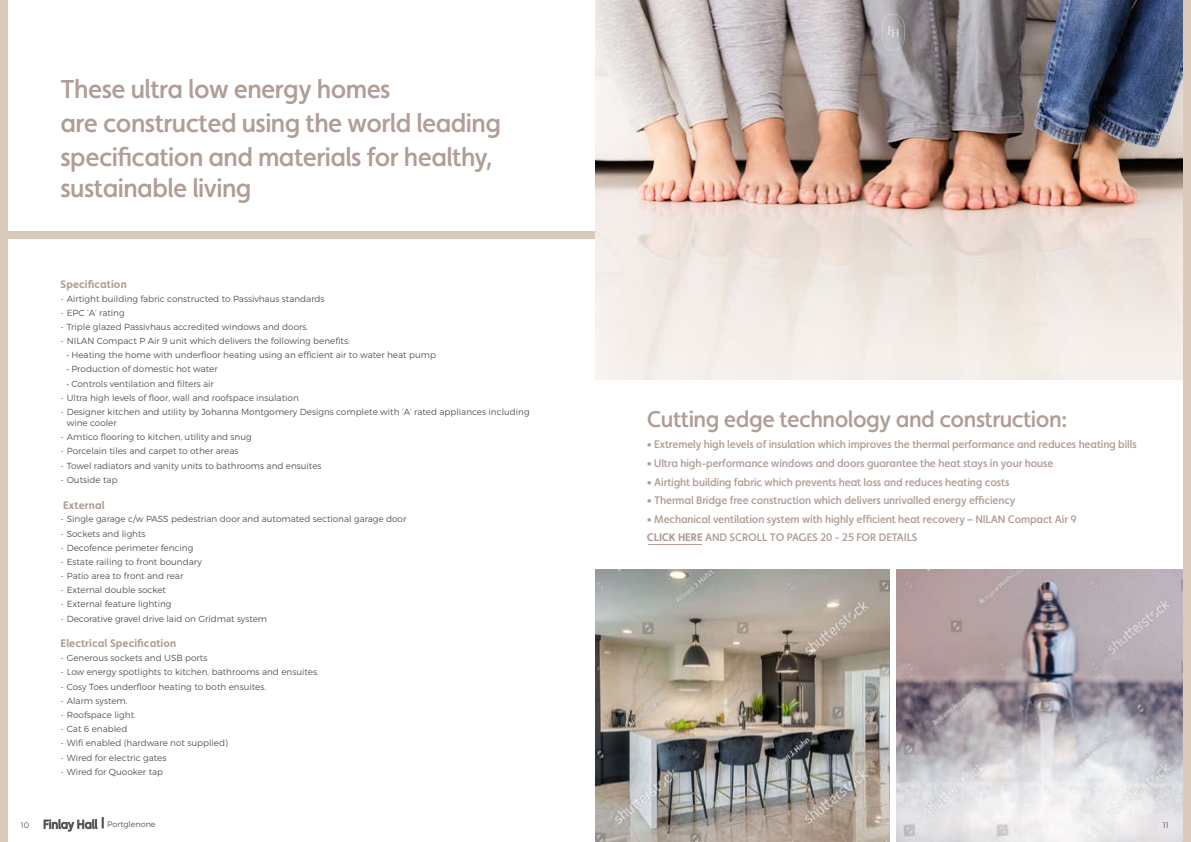
<style>
.page{position:relative;width:1191px;height:842px;background:#fff}
.page>*{position:absolute;margin:0;border:0;box-sizing:border-box;transform-origin:0 0}
.t1{font:500 26px/34px "Faricy New";letter-spacing:-.02em;color:#b09d96}
.t2{font:500 22.8px "Faricy New";letter-spacing:-.02em;color:#b09d96}
.t3{font:500 11px/18.6px "Faricy New";letter-spacing:-.01em;color:#b09d96}
.t4{font:700 11px "Faricy New";letter-spacing:.01em;color:#b09d96}
.t5{font:300 8.8px/11px "Montserrat";color:#575756}
.t6{font:300 8px "Montserrat";color:#575756}
.s1{font-weight:700}
.s2{font-family:"Faricy New";font-weight:400;font-size:12px}
</style>
<div class="page">
<div style="left:0;top:232px;width:1191px;height:7px;background:#dacabb"></div>
<img style="left:595px;top:0;width:588px;height:380px">
<img style="left:595px;top:570px;width:294px;height:272px">
<img style="left:896px;top:570px;width:287px;height:272px">
<div style="left:0;top:0;width:7px;height:842px;background:#dacabb"></div>
<div style="left:1183px;top:0;width:8px;height:842px;background:#dacabb"></div>
<svg style="left:882px;top:14px;width:22px;height:36px"></svg>
<hr style="left:648px;top:544px;width:54px;height:1px;background:#b09d96">
<h1 class="t1" style="left:60px;top:71px;width:442px">These ultra low energy homes<br>are constructed using the world leading specification and materials for healthy,</h1>
<h1 class="t1" style="left:60px;top:171px;width:193px">sustainable living</h1>
<p class="t4" style="left:60px;top:277px;width:68px">Specification</p>
<p class="t5" style="left:60px;top:293px;width:266px">- Airtight building fabric constructed to Passivhaus standards</p>
<p class="t5" style="left:60px;top:307px;width:66px">- EPC ‘A’ rating</p>
<p class="t5" style="left:60px;top:321px;width:249px">- Triple glazed Passivhaus accredited windows and doors.</p>
<p class="t5" style="left:60px;top:335px;width:291px">- NILAN Compact P Air 9 unit which delivers the following benefits:</p>
<p class="t5" style="left:67px;top:349px;width:371px">• Heating the home with underfloor heating using an efficient air to water heat pump</p>
<p class="t5" style="left:67px;top:364px;width:152px">• Production of domestic hot water</p>
<p class="t5" style="left:67px;top:378px;width:149px">• Controls ventilation and filters air</p>
<p class="t5" style="left:60px;top:392px;width:240px">- Ultra high levels of floor, wall and roofspace insulation</p>
<p class="t5" style="left:67px;top:406px;width:464px;text-indent:-6px">- Designer kitchen and utility by Johanna Montgomery Designs complete with ‘A’ rated appliances including wine cooler</p>
<p class="t5" style="left:60px;top:431px;width:193px">- Amtico flooring to kitchen, utility and snug</p>
<p class="t5" style="left:60px;top:446px;width:179px">- Porcelain tiles and carpet to other areas</p>
<p class="t5" style="left:60px;top:460px;width:262px">- Towel radiators and vanity units to bathrooms and ensuites</p>
<p class="t5" style="left:60px;top:474px;width:59px">- Outside tap</p>
<p class="t4" style="left:63px;top:498px;width:43px">External</p>
<p class="t5" style="left:60px;top:514px;width:347px">- Single garage c/w PASS pedestrian door and automated sectional garage door</p>
<p class="t5" style="left:60px;top:528px;width:87px">- Sockets and lights</p>
<p class="t5" style="left:60px;top:542px;width:134px">- Decofence perimeter fencing</p>
<p class="t5" style="left:60px;top:556px;width:143px">- Estate railing to front boundary</p>
<p class="t5" style="left:60px;top:570px;width:124px">- Patio area to front and rear</p>
<p class="t5" style="left:60px;top:584px;width:107px">- External double socket</p>
<p class="t5" style="left:60px;top:599px;width:112px">- External feature lighting</p>
<p class="t5" style="left:60px;top:613px;width:208px">- Decorative gravel drive laid on Gridmat system</p>
<p class="t4" style="left:60px;top:637px;width:117px">Electrical Specification</p>
<p class="t5" style="left:60px;top:652px;width:148px">- Generous sockets and USB ports</p>
<p class="t5" style="left:60px;top:667px;width:260px">- Low energy spotlights to kitchen, bathrooms and ensuites.</p>
<p class="t5" style="left:60px;top:681px;width:207px">- Cosy Toes underfloor heating to both ensuites.</p>
<p class="t5" style="left:60px;top:695px;width:69px">- Alarm system.</p>
<p class="t5" style="left:60px;top:709px;width:77px">- Roofspace light.</p>
<p class="t5" style="left:60px;top:723px;width:68px">- Cat 6 enabled</p>
<p class="t5" style="left:60px;top:737px;width:169px">- Wifi enabled (hardware not supplied)</p>
<p class="t5" style="left:60px;top:752px;width:107px">- Wired for electric gates</p>
<p class="t5" style="left:60px;top:766px;width:104px">- Wired for Quooker tap</p>
<h2 class="t2" style="left:646px;top:405px;width:422px">Cutting edge technology and construction:</h2>
<p class="t3" style="left:646px;top:435px;width:491px">• Extremely high levels of insulation which improves the thermal performance and reduces heating bills</p>
<p class="t3" style="left:646px;top:454px;width:408px">• Ultra high-performance windows and doors guarantee the heat stays in your house</p>
<p class="t3" style="left:646px;top:472px;width:364px">• Airtight building fabric which prevents heat loss and reduces heating costs</p>
<p class="t3" style="left:646px;top:491px;width:370px">• Thermal Bridge free construction which delivers unrivalled energy efficiency</p>
<p class="t3" style="left:646px;top:510px;width:431px">• Mechanical ventilation system with highly efficient heat recovery – NILAN Compact Air 9<br><span class="s1">CLICK HERE</span> AND SCROLL TO PAGES 20 - 25 FOR DETAILS</p>
<p class="t6" style="left:21px;top:819px;width:136px">10 <span class="s2">Finlay Hall |</span> Portglenone</p>
<p class="t6" style="left:1162px;top:820px;width:7px">11</p>
</div>
